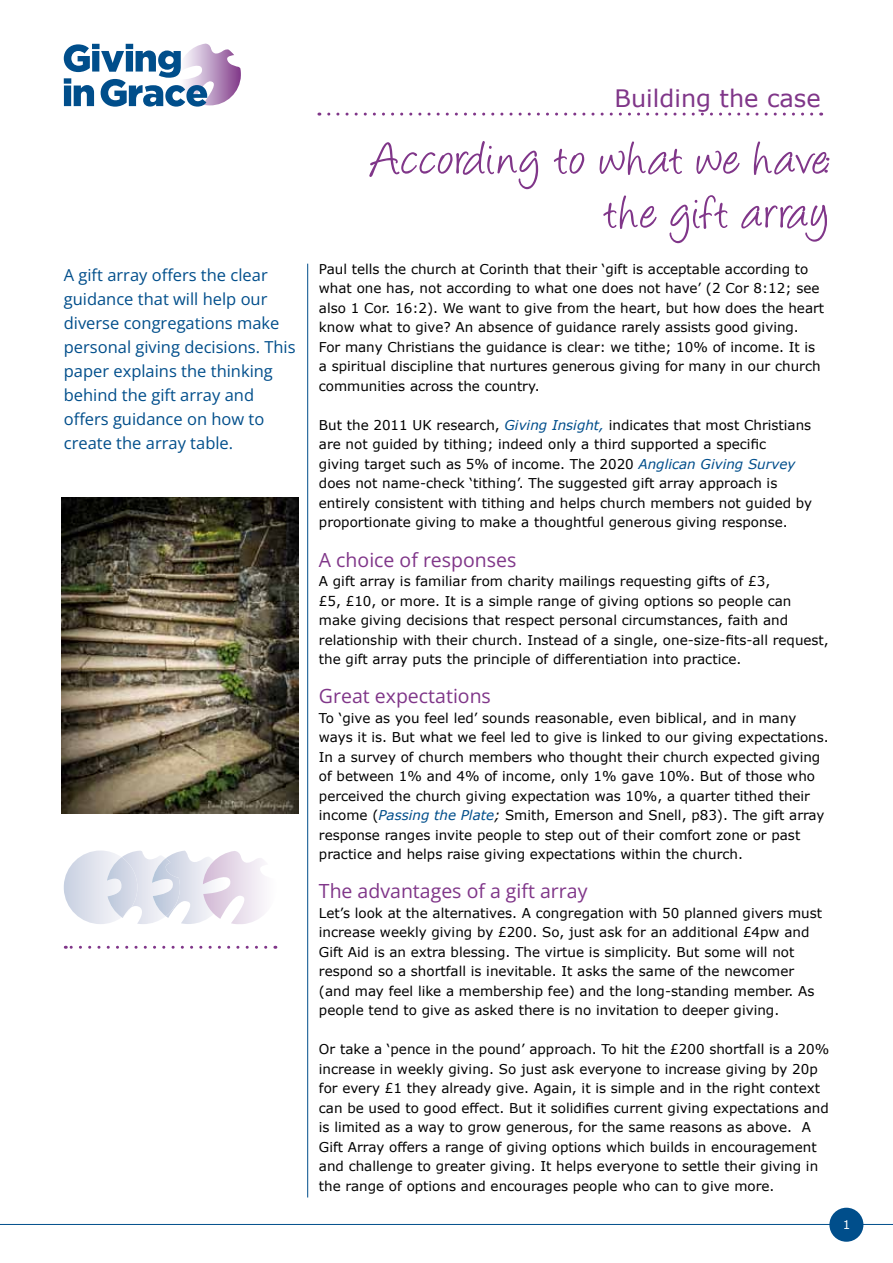
<style>
.page{position:relative;width:893px;height:1263px;background:#fff}
.page>*{position:absolute;margin:0;border:0;box-sizing:border-box;transform-origin:0 0}
.t1{font:54px/54px "Angelina";letter-spacing:.035em;color:#803689;text-align:right}
.t2{font:24px "Verdana";color:#803689}
.t3{font:19.5px "Open Sans";color:#803689}
.t4{font:16.5px/24px "Open Sans";color:#004e8b}
.t5{font:13.5px/19.5px "Verdana";color:#000}
.t6{font:12px "Verdana";color:#fff}
.s1{font-style:italic;color:#004e8b}
.s2{font-style:italic}
</style>
<div class="page">
<hr style="left:0;top:1224px;width:893px;height:1px;background:#004e8b">
<svg style="left:64px;top:44px;width:177px;height:63px"></svg>
<div style="left:829px;top:1208px;width:34px;height:34px;background:#004e8b;border-radius:50%"></div>
<svg style="left:319px;top:113px;width:493px;height:3px"></svg>
<hr style="left:307px;top:264px;width:1px;height:933px;background:#004e8b">
<img style="left:61px;top:498px;width:237px;height:316px">
<svg style="left:64px;top:850px;width:200px;height:74px"></svg>
<svg style="left:65px;top:946px;width:201px;height:3px"></svg>
<h2 class="t2" style="left:615px;top:81px;width:208px">Building the case</h2>
<h1 class="t1" style="left:371px;top:137px;width:460px">According to what we have: the gift array</h1>
<p class="t4" style="left:64px;top:263px;width:233px">A gift array offers the clear guidance that will help our diverse congregations make personal giving decisions. This paper explains the thinking behind the gift array and offers guidance on how to create the array table.</p>
<p class="t5" style="left:319px;top:259px;width:507px">Paul tells the church at Corinth that their ‘gift is acceptable according to what one has, not according to what one does not have’ (2 Cor 8:12; see also 1 Cor. 16:2). We want to give from the heart, but how does the heart know what to give? An absence of guidance rarely assists good giving.<br>For many Christians the guidance is clear: we tithe; 10% of income. It is a spiritual discipline that nurtures generous giving for many in our church communities across the country.</p>
<p class="t5" style="left:319px;top:415px;width:495px">But the 2011 UK research, <span class="s1">Giving Insight,</span> indicates that most Christians are not guided by tithing; indeed only a third supported a specific<br>giving target such as 5% of income. The 2020 <span class="s1">Anglican Giving Survey </span>does not name-check ‘tithing’. The suggested gift array approach is entirely consistent with tithing and helps church members not guided by proportionate giving to make a thoughtful generous giving response.</p>
<h3 class="t3" style="left:319px;top:546px;width:199px">A choice of responses</h3>
<p class="t5" style="left:319px;top:571px;width:511px">A gift array is familiar from charity mailings requesting gifts of £3,<br>£5, £10, or more. It is a simple range of giving options so people can make giving decisions that respect personal circumstances, faith and relationship with their church. Instead of a single, one-size-fits-all request, the gift array puts the principle of differentiation into practice.</p>
<h3 class="t3" style="left:319px;top:683px;width:173px">Great expectations</h3>
<p class="t5" style="left:319px;top:708px;width:511px">To ‘give as you feel led’ sounds reasonable, even biblical, and in many ways it is. But what we feel led to give is linked to our giving expectations.<br>In a survey of church members who thought their church expected giving of between 1% and 4% of income, only 1% gave 10%. But of those who perceived the church giving expectation was 10%, a quarter tithed their income (<span class="s1">Passing the Plate</span><span class="s2">;</span> Smith, Emerson and Snell, p83). The gift array response ranges invite people to step out of their comfort zone or past practice and helps raise giving expectations within the church.</p>
<h3 class="t3" style="left:319px;top:878px;width:270px">The advantages of a gift array</h3>
<p class="t5" style="left:319px;top:903px;width:505px">Let’s look at the alternatives. A congregation with 50 planned givers must increase weekly giving by £200. So, just ask for an additional £4pw and Gift Aid is an extra blessing. The virtue is simplicity. But some will not respond so a shortfall is inevitable. It asks the same of the newcomer (and may feel like a membership fee) and the long-standing member. As people tend to give as asked there is no invitation to deeper giving.</p>
<p class="t5" style="left:319px;top:1039px;width:512px">Or take a ‘pence in the pound’ approach. To hit the £200 shortfall is a 20% increase in weekly giving. So just ask everyone to increase giving by 20p for every £1 they already give. Again, it is simple and in the right context can be used to good effect. But it solidifies current giving expectations and is limited as a way to grow generous, for the same reasons as above. A Gift Array offers a range of giving options which builds in encouragement and challenge to greater giving. It helps everyone to settle their giving in the range of options and encourages people who can to give more.</p>
<p class="t6" style="left:843px;top:1216px;width:9px">1</p>
</div>
